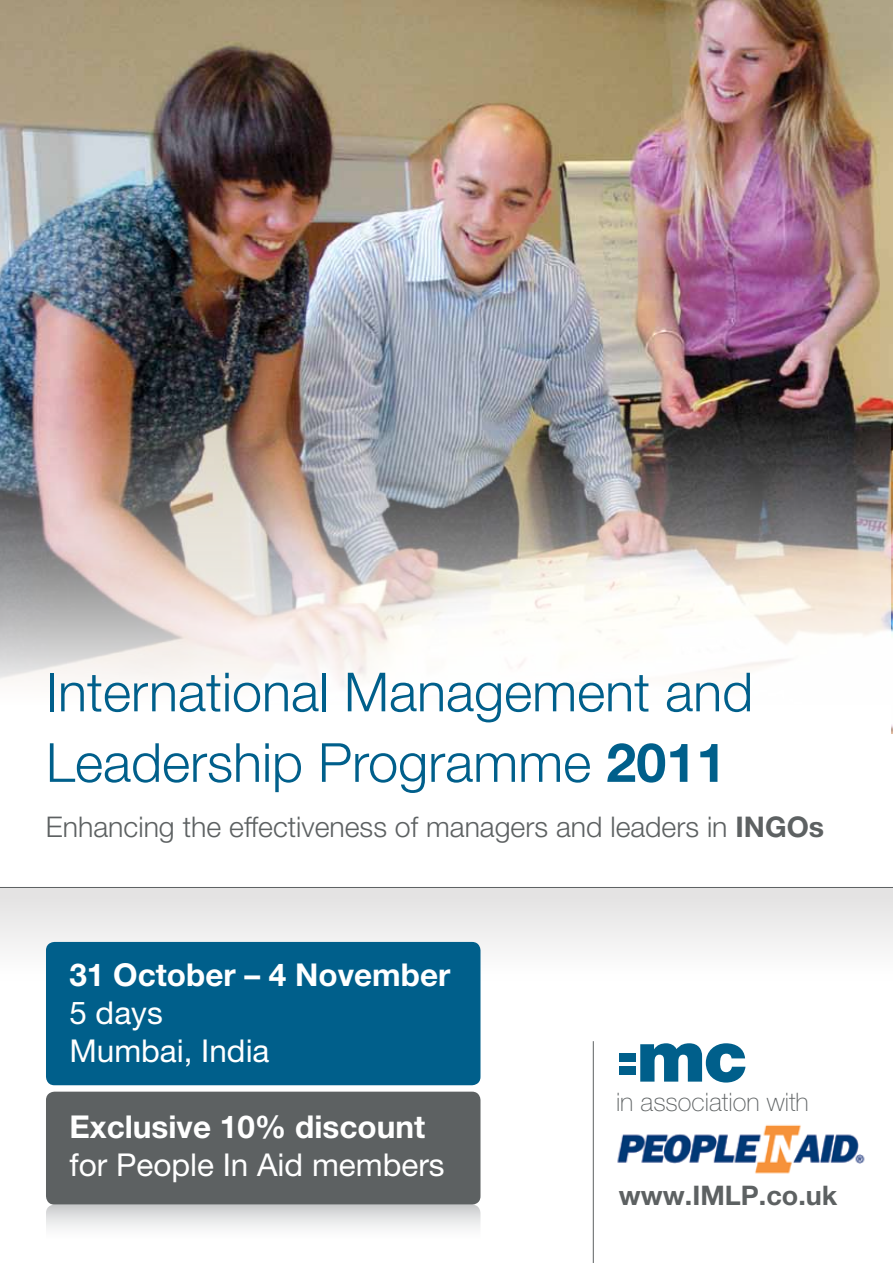
<style>
.page{position:relative;width:893px;height:1263px;background:#fff}
.page>*{position:absolute;margin:0;border:0;box-sizing:border-box;transform-origin:0 0}
.t1{font:300 54px/70.5px "Helvetica Neue";color:#005f8b}
.t2{font:700 31.5px "Helvetica Neue";color:#fff}
.t3{font:31.5px/37.8px "Helvetica Neue";color:#fff}
.t4{font:300 28.5px "Helvetica Neue";color:#5d6162}
.t5{font:700 27px "Helvetica Neue";color:#5d6162}
.t6{font:100 25.5px "Helvetica Neue";color:#5d6162}
.s1{font-weight:700}
</style>
<div class="page">
<img style="left:0;top:0;width:893px;height:733px">
<img style="left:0;top:379px;width:891px;height:354px">
<div style="left:0;top:887px;width:893px;height:94px;background:linear-gradient(to bottom,#e1e0e0,#fefeff)"></div>
<hr style="left:0;top:887px;width:893px;height:1px;background:#5d6162">
<div style="left:46px;top:1092px;width:434px;height:112px;background:#5d6162;border-radius:9px"></div>
<div style="left:619px;top:1054px;width:16px;height:8px;background:#005f8b"></div>
<div style="left:619px;top:1066px;width:16px;height:8px;background:#005f8b"></div>
<svg style="left:640px;top:1043px;width:105px;height:39px"></svg>
<img style="left:617px;top:1125px;width:248px;height:49px">
<hr style="left:593px;top:1041px;width:1px;height:222px;background:#5d6162">
<div style="left:46px;top:942px;width:434px;height:143px;background:#005f8b;border-radius:9px"></div>
<svg style="left:46px;top:1204px;width:434px;height:24px"></svg>
<h1 class="t1" style="left:46px;top:656px;width:709px">International Management and<br>Leadership Programme <span class="s1">2011</span></h1>
<p class="t4" style="left:46px;top:809px;width:780px">Enhancing the effectiveness of managers and leaders in <span class="s1">INGOs</span></p>
<p class="t2" style="left:69px;top:955px;width:382px">31 October – 4 November</p>
<p class="t3" style="left:69px;top:993px;width:202px">5 days<br>Mumbai, India</p>
<p class="t2" style="left:69px;top:1107px;width:357px">Exclusive 10% discount</p>
<p class="t3" style="left:69px;top:1145px;width:377px">for People In Aid members</p>
<p class="t6" style="left:616px;top:1087px;width:194px">in association with</p>
<p class="t5" style="left:619px;top:1178px;width:220px">www.IMLP.co.uk</p>
</div>
